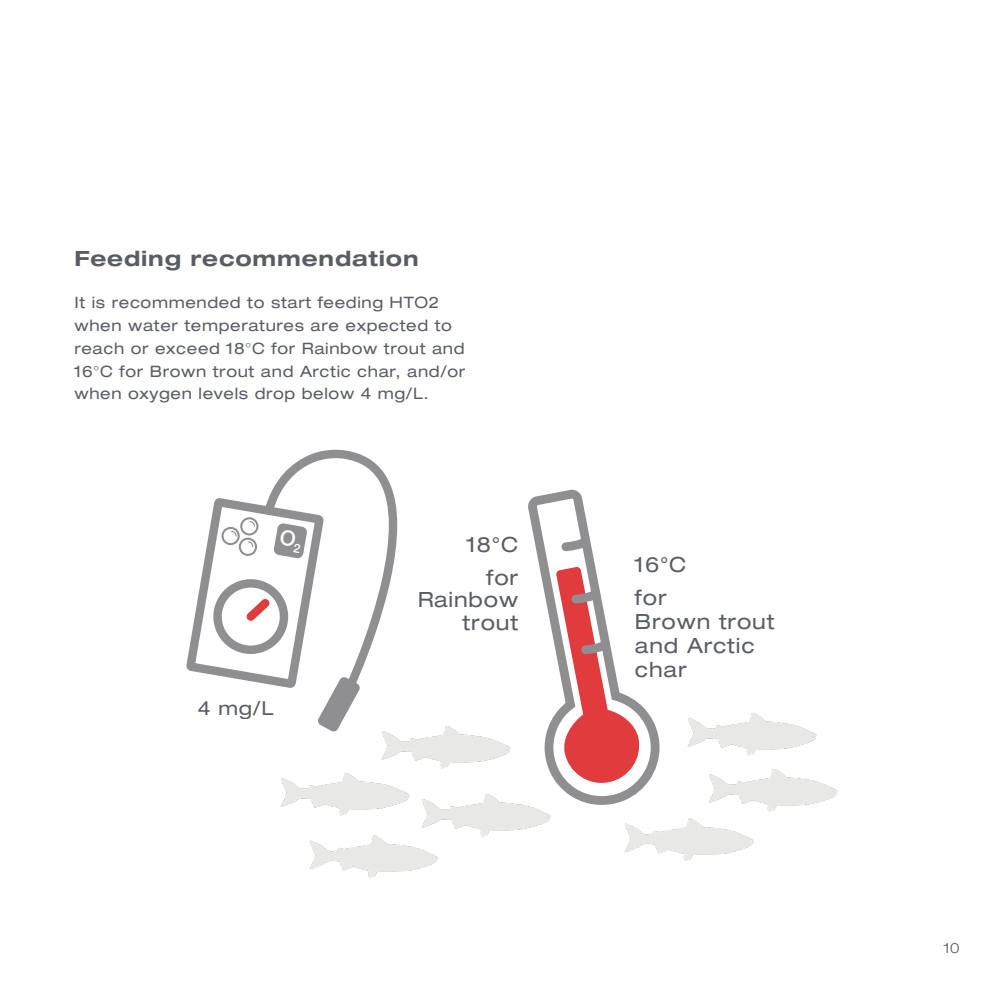
<style>
.page{position:relative;width:993px;height:993px;background:#fff}
.page>*{position:absolute;margin:0;border:0;box-sizing:border-box;transform-origin:0 0}
.t1{font:expanded 21px/32.7px "Helvetica Neue LT Std";letter-spacing:.04em;color:#30343e;text-align:right}
.t2{font:700 expanded 21px "Helvetica Neue LT Pro";letter-spacing:.04em;color:#30343e}
.t3{font:expanded 19.25px "Helvetica Neue LT Std";color:#30343e}
.t4{font:expanded 15.75px/22.8px "Helvetica Neue LT Std";letter-spacing:.04em;color:#30343e}
.t5{font:300 expanded 14px "Helvetica Neue LT Std";color:#51545d}
.s1{font-family:"Helvetica Neue LT Pro";font-weight:100;font-stretch:normal}
</style>
<div class="page">
<svg style="left:528px;top:489px;width:131px;height:315px"></svg>
<svg style="left:561px;top:536px;width:29px;height:15px"></svg>
<svg style="left:555px;top:566px;width:87px;height:219px"></svg>
<img style="left:687px;top:713px;width:76px;height:34px">
<img style="left:702px;top:719px;width:136px;height:93px">
<img style="left:618px;top:768px;width:141px;height:93px">
<img style="left:415px;top:726px;width:88px;height:18px">
<img style="left:415px;top:744px;width:141px;height:93px">
<img style="left:280px;top:732px;width:135px;height:75px">
<img style="left:303px;top:785px;width:140px;height:93px">
<svg style="left:186px;top:449px;width:211px;height:283px"></svg>
<h1 class="t2" style="left:74px;top:245px;width:345px">Feeding recommendation</h1>
<p class="t4" style="left:74px;top:291px;width:392px">It is recommended to start feeding HTO2 when water temperatures are expected to reach or exceed 18<span class="s1">°</span>C for Rainbow trout and 16<span class="s1">°</span>C for Brown trout and Arctic char, and/or when oxygen levels drop below 4 mg/L.</p>
<p class="t3" style="left:197px;top:695px;width:77px">4 mg/L</p>
<h1 class="t1" style="left:466px;top:527px;width:53px">18°C for</h1>
<h1 class="t1" style="left:417px;top:588px;width:102px;line-height:22.8px">Rainbow trout</h1>
<h1 class="t1" style="left:634px;top:548px;width:53px;text-align:left">16°C for</h1>
<h1 class="t1" style="left:634px;top:609px;width:141px;line-height:24px;text-align:left">Brown trout and Arctic char</h1>
<p class="t5" style="left:943px;top:939px;width:18px">10</p>
</div>
